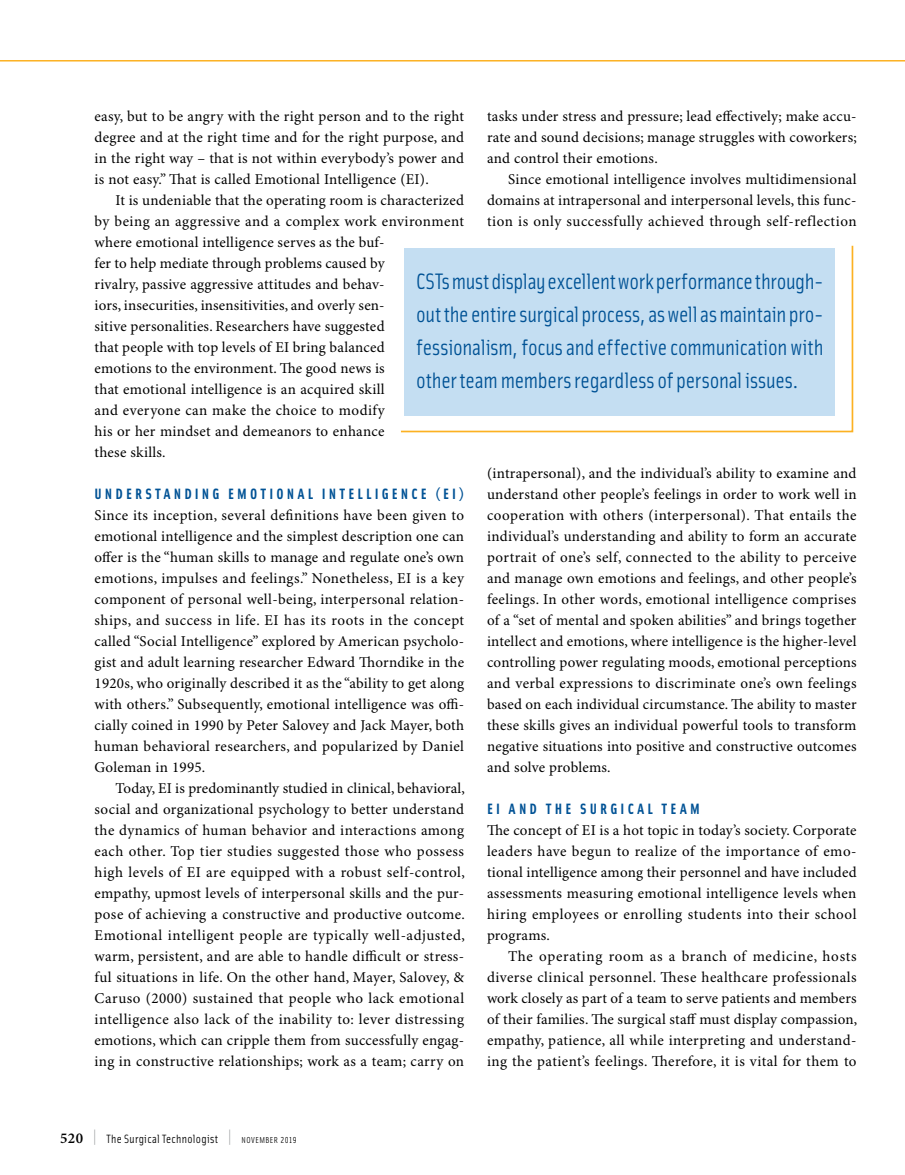
<style>
.page{position:relative;width:905px;height:1175px;background:#fff}
.page>*{position:absolute;margin:0;border:0;box-sizing:border-box;transform-origin:0 0}
.t1{font:22.35px/33px "Solex Regular Lining";letter-spacing:-.01em;color:#005295;text-align:justify}
.t2{font:15px/21px "Minion Pro";letter-spacing:.015em;color:#000;text-align:justify}
.t3{font:15px "Solex Bold Lining";letter-spacing:.21em;color:#005295}
.t4{font:12px "Solex";letter-spacing:.025em;color:#000}
.s1{font-family:"Minion Pro";font-weight:600;font-size:15px}
.s2{font-family:"Solex Regular Lining";font-size:19.5px;color:#939598}
.s3{font-family:"Solex Regular Lining";font-size:8.7px}
</style>
<div class="page">
<svg style="left:400px;top:245px;width:454px;height:188px;background:#cce2f1"></svg>
<hr style="left:0;top:60px;width:904px;height:2px;background:#fcb122">
<p class="t2" style="left:94px;top:106px;width:371px">easy, but to be angry with the right person and to the right degree and at the right time and for the right purpose, and in the right way – that is not within everybody’s power and is not easy.” That is called Emotional Intelligence (EI).</p>
<p class="t2" style="left:94px;top:190px;width:371px;text-align:left;text-indent:21px">It is undeniable that the operating room is characterized by being an aggressive and a complex work environment where emotional intelligence serves as the buf-<br>fer to help mediate through problems caused by<br>rivalry, passive aggressive attitudes and behav-<br>iors, insecurities, insensitivities, and overly sen-<br>sitive personalities. Researchers have suggested<br>that people with top levels of EI bring balanced<br>emotions to the environment. The good news is<br>that emotional intelligence is an acquired skill<br>and everyone can make the choice to modify<br>his or her mindset and demeanors to enhance<br>these skills.</p>
<p class="t3" style="left:94px;top:484px;width:371px">UNDERSTANDING EMOTIONAL INTELLIGENCE (EI)</p>
<p class="t2" style="left:94px;top:505px;width:371px">Since its inception, several definitions have been given to emotional intelligence and the simplest description one can offer is the “human skills to manage and regulate one’s own emotions, impulses and feelings.” Nonetheless, EI is a key component of personal well-being, interpersonal relation&shy;ships, and success in life. EI has its roots in the concept called “Social Intelligence” explored by American psycholo&shy;gist and adult learning researcher Edward Thorndike in the 1920s, who originally described it as the “ability to get along with others.” Subsequently, emotional intelligence was offi&shy;cially coined in 1990 by Peter Salovey and Jack Mayer, both human behavioral researchers, and popularized by Daniel Goleman in 1995.</p>
<p class="t2" style="left:94px;top:778px;width:372px;text-indent:21px">Today, EI is predominantly studied in clinical, behavioral, social and organizational psychology to better understand the dynamics of human behavior and interactions among each other. Top tier studies suggested those who possess high levels of EI are equipped with a robust self-control, empathy, upmost levels of interpersonal skills and the pur&shy;pose of achieving a constructive and productive outcome.<br>Emotional intelligent people are typically well-adjusted, warm, persistent, and are able to handle difficult or stress&shy;ful situations in life. On the other hand, Mayer, Salovey, &amp; Caruso (2000) sustained that people who lack emotional intelligence also lack of the inability to: lever distressing emotions, which can cripple them from successfully engag&shy;ing in constructive relationships; work as a team; carry on</p>
<p class="t2" style="left:487px;top:106px;width:371px">tasks under stress and pressure; lead effectively; make accu&shy;rate and sound decisions; manage struggles with coworkers; and control their emotions.</p>
<p class="t2" style="left:487px;top:169px;width:371px;text-indent:21px">Since emotional intelligence involves multidimensional domains at intrapersonal and interpersonal levels, this func&shy;tion is only successfully achieved through self-reflection</p>
<h1 class="t1" style="left:416px;top:263px;width:409px">CSTs must display excellent work performance through&shy;out the entire surgical process, as well as maintain pro&shy;fessionalism, focus and effective communication with other team members regardless of personal issues.</h1>
<p class="t2" style="left:487px;top:463px;width:371px">(intrapersonal), and the individual’s ability to examine and understand other people’s feelings in order to work well in cooperation with others (interpersonal). That entails the individual’s understanding and ability to form an accurate portrait of one’s self, connected to the ability to perceive and manage own emotions and feelings, and other people’s feelings. In other words, emotional intelligence comprises of a “set of mental and spoken abilities” and brings together intellect and emotions, where intelligence is the higher-level controlling power regulating moods, emotional perceptions and verbal expressions to discriminate one’s own feelings based on each individual circumstance. The ability to master these skills gives an individual powerful tools to transform negative situations into positive and constructive outcomes and solve problems.</p>
<p class="t3" style="left:487px;top:799px;width:214px">EI AND THE SURGICAL TEAM</p>
<p class="t2" style="left:487px;top:820px;width:371px">The concept of EI is a hot topic in today’s society. Corporate leaders have begun to realize of the importance of emo&shy;tional intelligence among their personnel and have included assessments measuring emotional intelligence levels when hiring employees or enrolling students into their school programs.</p>
<p class="t2" style="left:487px;top:946px;width:372px;text-indent:21px">The operating room as a branch of medicine, hosts diverse clinical personnel. These healthcare professionals work closely as part of a team to serve patients and members of their families. The surgical staff must display compassion, empathy, patience, all while interpreting and understand&shy;ing the patient’s feelings. Therefore, it is vital for them to</p>
<p class="t4" style="left:60px;top:1130px;width:238px"><span class="s1">520</span> <span class="s2">|</span> The Surgical Technologist <span class="s2">|</span> <span class="s3">NOVEMBER 2019</span></p>
</div>
